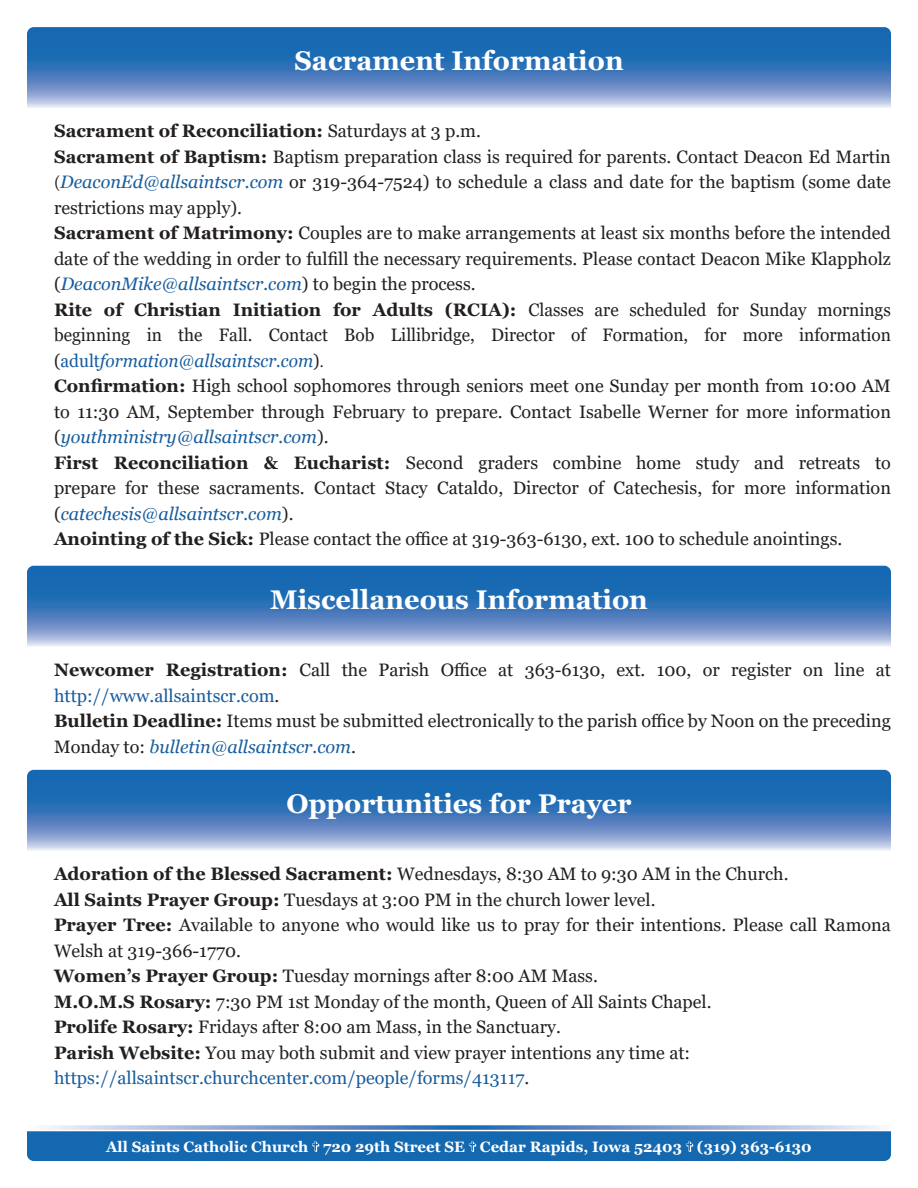
<style>
.page{position:relative;width:918px;height:1188px;background:#fff}
.page>*{position:absolute;margin:0;border:0;box-sizing:border-box;transform-origin:0 0}
.t1{font:700 27px "Georgia";color:#fff}
.t2{font:18px/25.5px "Georgia";color:#231f20;text-align:justify}
.t3{font:18px/25.5px "Georgia";color:#231f20;text-align:justify;scale:.96 1}
.t4{font:18px "Georgia";color:#175d9e}
.t5{font:700 18px "Georgia";color:#231f20}
.t6{font:700 15px "Georgia";color:#fff}
.s1{font-weight:400}
.s2{font-weight:700}
.s3{font-family:"Minion Pro"}
.s4{font-style:italic;color:#175d9e}
.s5{color:#175d9e}
.s6{color:#231f20}
</style>
<div class="page">
<svg style="left:45px;top:1125px;width:836px;height:5px;background:#93add6"></svg>
<div style="left:27px;top:1131px;width:864px;height:30px;background:#1468b0"></div>
<svg style="left:27px;top:27px;width:864px;height:81px;background:#4c83c0"></svg>
<svg style="left:27px;top:566px;width:864px;height:80px;background:#4b82c0"></svg>
<svg style="left:27px;top:770px;width:864px;height:81px;background:#4d83c0"></svg>
<p class="t1" style="left:294px;top:44px;width:331px">Sacrament Information</p>
<p class="t5" style="left:54px;top:120px;width:428px">Sacrament of Reconciliation: <span class="s1">Saturdays at 3 p.m.</span></p>
<p class="t2" style="left:54px;top:144px;width:838px"><span class="s2">Sacrament of Baptism:</span> Baptism preparation class is required for parents. Contact Deacon Ed Martin <span class="s3">(</span><span class="s4">DeaconEd@allsaintscr.com</span> or 319-364-7524) to schedule a class and date for the baptism (some date restrictions may apply).</p>
<p class="t2" style="left:54px;top:221px;width:838px"><span class="s2">Sacrament of Matrimony:</span> Couples are to make arrangements at least six months before the intended date of the wedding in order to fulfill the necessary requirements. Please contact Deacon Mike Klappholz (<span class="s4">DeaconMike@allsaintscr.com</span>) to begin the process.</p>
<p class="t3" style="left:54px;top:297px;width:873px"><span class="s2">Rite of Christian Initiation for Adults (RCIA):</span> Classes are scheduled for Sunday mornings beginning in the Fall. Contact Bob Lillibridge, Director of Formation, for more information (<span class="s5">adult</span><span class="s4">formation@allsaintscr.com</span>)<span class="s3">.</span></p>
<p class="t2" style="left:54px;top:374px;width:838px"><span class="s2">Confirmation:</span> High school sophomores through seniors meet one Sunday per month from 10:00 AM to 11:30 AM, September through February to prepare. Contact Isabelle Werner for more information (<span class="s4">youthministry@allsaintscr.com</span>).</p>
<p class="t2" style="left:54px;top:450px;width:838px"><span class="s2">First Reconciliation &amp; Eucharist:</span> Second graders combine home study and retreats to prepare for these sacraments. Contact Stacy Cataldo, Director of Catechesis, for more information (<span class="s4">catechesis@allsaintscr.com</span>).</p>
<p class="t2" style="left:54px;top:527px;width:790px"><span class="s2">Anointing of the Sick:</span> Please contact the office at 319-363-6130, ext. 100 to schedule anointings.</p>
<p class="t1" style="left:270px;top:582px;width:379px">Miscellaneous Information</p>
<p class="t2" style="left:54px;top:658px;width:838px"><span class="s2">Newcomer Registration:</span> Call the Parish Office at 363-6130, ext. 100, or register on line at <span class="s5">http://www.allsaintscr.com</span>.</p>
<p class="t2" style="left:54px;top:709px;width:838px"><span class="s2">Bulletin Deadline:</span> Items must be submitted electronically to the parish office by Noon on the preceding<br>Monday to: <span class="s4">bulletin@allsaintscr.com</span>.</p>
<p class="t1" style="left:287px;top:786px;width:346px">Opportunities for Prayer</p>
<p class="t2" style="left:54px;top:862px;width:736px"><span class="s2">Adoration of the Blessed Sacrament:</span> Wednesdays, 8:30 AM to 9:30 AM in the Church.</p>
<p class="t2" style="left:54px;top:887px;width:603px"><span class="s2">All Saints Prayer Group:</span> Tuesdays at 3:00 PM in the church lower level.</p>
<p class="t2" style="left:54px;top:913px;width:838px"><span class="s2">Prayer Tree:</span> Available to anyone who would like us to pray for their intentions. Please call Ramona<br>Welsh at 319-366-1770.</p>
<p class="t2" style="left:54px;top:964px;width:545px"><span class="s2">Women’s Prayer Group:</span> Tuesday mornings after 8:00 AM Mass.</p>
<p class="t2" style="left:54px;top:989px;width:659px"><span class="s2">M.O.M.S Rosary:</span> 7:30 PM 1st Monday of the month, Queen of All Saints Chapel.</p>
<p class="t2" style="left:54px;top:1015px;width:508px"><span class="s2">Prolife Rosary:</span> Fridays after 8:00 am Mass, in the Sanctuary.</p>
<p class="t2" style="left:54px;top:1040px;width:638px"><span class="s2">Parish Website:</span> You may both submit and view prayer intentions any time at:</p>
<p class="t4" style="left:54px;top:1067px;width:477px">https://allsaintscr.churchcenter.com/people/forms/413117<span class="s6">.</span></p>
<p class="t6" style="left:106px;top:1137px;width:707px">All Saints Catholic Church 720 29th Street SE Cedar Rapids, Iowa 52403 (319) 363-6130</p>
</div>
